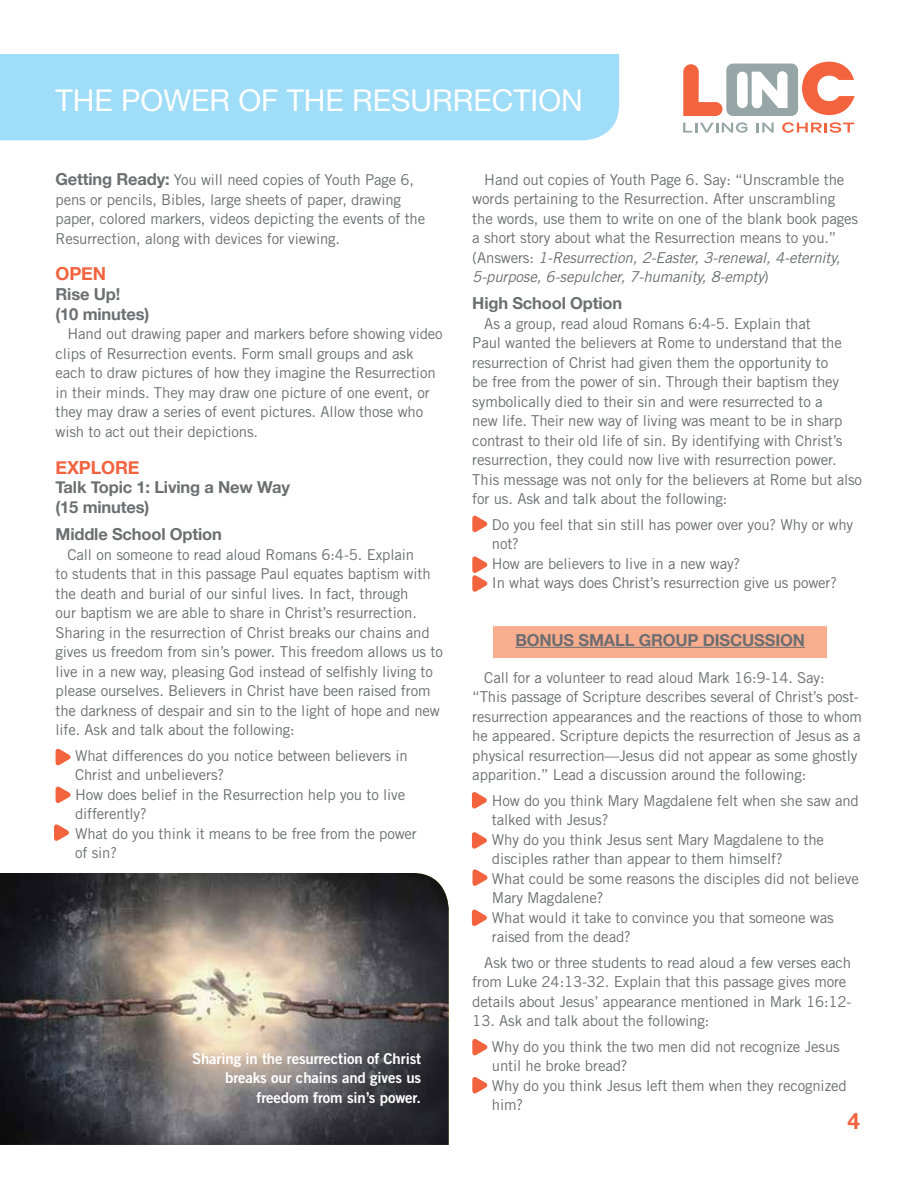
<style>
.page{position:relative;width:918px;height:1188px;background:#fff}
.page>*{position:absolute;margin:0;border:0;box-sizing:border-box;transform-origin:0 0}
.t1{font:30px "Helvetica Neue";color:#fff}
.t2{font:700 22.5px "Helvetica Neue";color:#f2633e}
.t3{font:700 18px "Helvetica Neue";letter-spacing:-.01em;color:#f2633e}
.t4{font:700 16.5px/19.8px "Helvetica Neue";letter-spacing:-.01em;color:#6d6e71}
.t5{font:15px/19.5px "Trade Gothic LT Std";letter-spacing:-.01em;color:#6d6e71}
.t6{font:15px/19.5px "Trade Gothic LT Std Bd 2";letter-spacing:-.01em;color:#fff;text-align:right}
.s1{font-family:"Helvetica Neue";font-weight:700;font-size:16.5px}
.s2{font-style:italic}
</style>
<div class="page">
<div style="left:0;top:54px;width:619px;height:86px;background:#9fddf9"></div>
<div style="left:726px;top:64px;width:72px;height:52px;background:#96a6a6;border-radius:7px"></div>
<svg style="left:683px;top:64px;width:40px;height:52px"></svg>
<svg style="left:737px;top:71px;width:51px;height:37px"></svg>
<svg style="left:802px;top:62px;width:53px;height:53px"></svg>
<svg style="left:683px;top:122px;width:64px;height:11px"></svg>
<svg style="left:757px;top:123px;width:17px;height:10px"></svg>
<svg style="left:782px;top:122px;width:72px;height:11px"></svg>
<svg style="left:56px;top:786px;width:15px;height:17px"></svg>
<svg style="left:54px;top:824px;width:15px;height:17px"></svg>
<svg style="left:56px;top:748px;width:15px;height:18px"></svg>
<svg style="left:472px;top:556px;width:16px;height:36px"></svg>
<svg style="left:472px;top:515px;width:16px;height:18px"></svg>
<svg style="left:472px;top:1077px;width:16px;height:17px"></svg>
<svg style="left:472px;top:1039px;width:16px;height:17px"></svg>
<img style="left:0;top:873px;width:449px;height:272px">
<div style="left:493px;top:626px;width:334px;height:32px;background:#f9ad8f"></div>
<hr style="left:515px;top:647px;width:290px;height:1px;background:#6d6e71">
<svg style="left:472px;top:792px;width:15px;height:17px"></svg>
<svg style="left:472px;top:832px;width:15px;height:17px"></svg>
<svg style="left:473px;top:869px;width:15px;height:17px"></svg>
<svg style="left:472px;top:909px;width:15px;height:17px"></svg>
<h1 class="t1" style="left:56px;top:79px;width:529px">THE POWER OF THE RESURRECTION</h1>
<p class="t5" style="left:56px;top:170px;width:371px"><span class="s1">Getting Ready:</span> You will need copies of Youth Page 6, pens or pencils, Bibles, large sheets of paper, drawing paper, colored markers, videos depicting the events of the Resurrection, along with devices for viewing.</p>
<p class="t3" style="left:56px;top:260px;width:52px">OPEN</p>
<p class="t4" style="left:56px;top:285px;width:95px">Rise Up!<br>(10 minutes)</p>
<p class="t5" style="left:56px;top:324px;width:389px;text-indent:12px">Hand out drawing paper and markers before showing video clips of Resurrection events. Form small groups and ask each to draw pictures of how they imagine the Resurrection in their minds. They may draw one picture of one event, or they may draw a series of event pictures. Allow those who wish to act out their depictions.</p>
<p class="t3" style="left:56px;top:453px;width:85px">EXPLORE</p>
<p class="t4" style="left:56px;top:478px;width:236px">Talk Topic 1: Living a New Way (15 minutes)</p>
<p class="t4" style="left:56px;top:525px;width:168px">Middle School Option</p>
<p class="t5" style="left:56px;top:545px;width:389px;text-indent:12px">Call on someone to read aloud Romans 6:4-5. Explain<br>to students that in this passage Paul equates baptism with the death and burial of our sinful lives. In fact, through<br>our baptism we are able to share in Christ’s resurrection.<br>Sharing in the resurrection of Christ breaks our chains and gives us freedom from sin’s power. This freedom allows us to live in a new way, pleasing God instead of selfishly living to please ourselves. Believers in Christ have been raised from the darkness of despair and sin to the light of hope and new life. Ask and talk about the following:</p>
<p class="t5" style="left:75px;top:746px;width:343px">What differences do you notice between believers in<br>Christ and unbelievers?<br>How does belief in the Resurrection help you to live differently?<br>What do you think it means to be free from the power of sin?</p>
<p class="t6" style="left:192px;top:1049px;width:231px">Sharing in the resurrection of Christ breaks our chains and gives us freedom from sin’s power.</p>
<p class="t5" style="left:472px;top:169px;width:387px;text-indent:12px">Hand out copies of Youth Page 6. Say: “Unscramble the words pertaining to the Resurrection. After unscrambling the words, use them to write on one of the blank book pages a short story about what the Resurrection means to you.” (Answers: <span class="s2">1-Resurrection, 2-Easter, 3-renewal, 4-eternity, 5-purpose, 6-sepulcher, 7-humanity, 8-empty</span>)</p>
<p class="t4" style="left:472px;top:294px;width:151px">High School Option</p>
<p class="t5" style="left:472px;top:314px;width:391px;text-indent:12px">As a group, read aloud Romans 6:4-5. Explain that<br>Paul wanted the believers at Rome to understand that the resurrection of Christ had given them the opportunity to<br>be free from the power of sin. Through their baptism they symbolically died to their sin and were resurrected to a<br>new life. Their new way of living was meant to be in sharp contrast to their old life of sin. By identifying with Christ’s resurrection, they could now live with resurrection power.<br>This message was not only for the believers at Rome but also for us. Ask and talk about the following:</p>
<p class="t5" style="left:492px;top:515px;width:363px">Do you feel that sin still has power over you? Why or why not?<br>How are believers to live in a new way?<br>In what ways does Christ’s resurrection give us power?</p>
<p class="t4" style="left:515px;top:630px;width:291px">BONUS SMALL GROUP DISCUSSION</p>
<p class="t5" style="left:472px;top:668px;width:391px;text-indent:12px">Call for a volunteer to read aloud Mark 16:9-14. Say: “This passage of Scripture describes several of Christ’s post&shy;resurrection appearances and the reactions of those to whom he appeared. Scripture depicts the resurrection of Jesus as a physical resurrection—Jesus did not appear as some ghostly apparition.” Lead a discussion around the following:</p>
<p class="t5" style="left:492px;top:791px;width:369px">How do you think Mary Magdalene felt when she saw and talked with Jesus?<br>Why do you think Jesus sent Mary Magdalene to the disciples rather than appear to them himself?<br>What could be some reasons the disciples did not believe Mary Magdalene?<br>What would it take to convince you that someone was raised from the dead?</p>
<p class="t5" style="left:472px;top:953px;width:381px;text-indent:12px">Ask two or three students to read aloud a few verses each from Luke 24:13-32. Explain that this passage gives more details about Jesus’ appearance mentioned in Mark 16:12-</p>
<p class="t5" style="left:492px;top:1008px;width:350px;line-height:25.5px;text-indent:-20px">13. Ask and talk about the following:<br>Why do you think the two men did not recognize Jesus</p>
<p class="t5" style="left:492px;top:1056px;width:357px">until he broke bread?<br>Why do you think Jesus left them when they recognized him?</p>
<h2 class="t2" style="left:848px;top:1103px;width:14px">4</h2>
</div>
